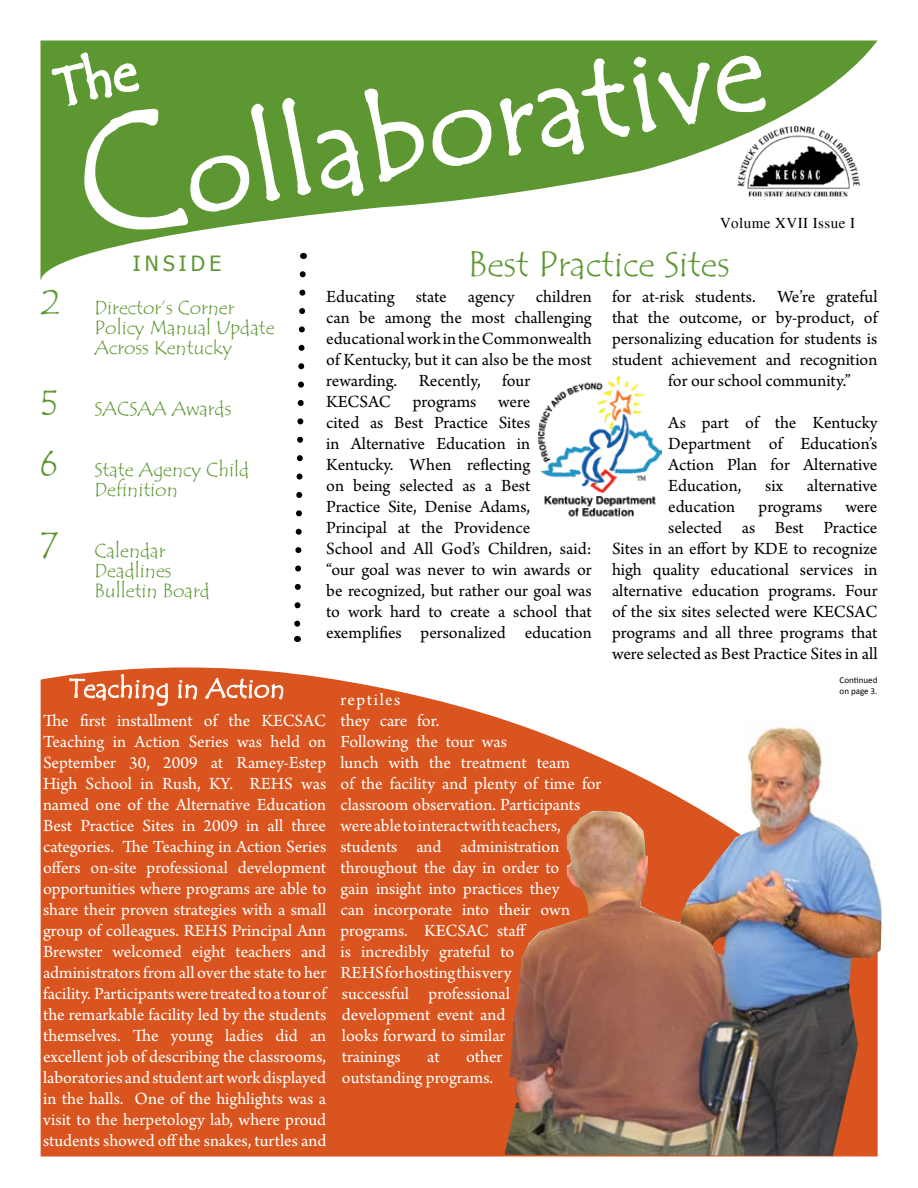
<style>
.page{position:relative;width:918px;height:1188px;background:#fff}
.page>*{position:absolute;margin:0;border:0;box-sizing:border-box;transform-origin:0 0}
.t1{font:112.5px "Tempus Sans ITC";color:#fff}
.t2{font:36px "Tempus Sans ITC";color:#5d9732}
.t3{font:27px "Tempus Sans ITC";color:#fff}
.t4{font:21px "Tahoma";letter-spacing:.2em;color:#5d9732}
.t5{font:19.5px/20.2px "Tempus Sans ITC";color:#5d9732}
.t6{font:18px/21px "Arno Pro";color:#fff}
.t7{font:18px/21px "Arno Pro";color:#000}
.t8{font:15px "Times";letter-spacing:.03em;color:#000}
.t9{font:9px/10.8px "Calibri";color:#000}
.s1{font-size:36px}
</style>
<div class="page">
<svg style="left:294px;top:289px;width:12px;height:353px"></svg>
<div style="left:41px;top:667px;width:464px;height:489px;background:#d9541e"></div>
<svg style="left:40px;top:40px;width:838px;height:241px"></svg>
<svg style="left:431px;top:47px;width:337px;height:138px"></svg>
<svg style="left:69px;top:674px;width:99px;height:32px"></svg>
<svg style="left:178px;top:679px;width:19px;height:21px"></svg>
<svg style="left:205px;top:678px;width:79px;height:22px"></svg>
<img style="left:538px;top:376px;width:124px;height:141px">
<img style="left:505px;top:720px;width:377px;height:436px">
<svg style="left:713px;top:936px;width:12px;height:20px"></svg>
<svg style="left:641px;top:875px;width:3px;height:16px"></svg>
<svg style="left:50px;top:40px;width:374px;height:205px"></svg>
<h1 class="t1" style="left:172px;top:109px;width:589px;rotate:-11deg">ollaborative</h1>
<p class="t4" style="left:133px;top:249px;width:90px">INSIDE</p>
<p class="t5" style="left:94px;top:298px;width:182px;text-indent:-54px"><span class="s1">2</span> Director’s Corner<br>Policy Manual Update<br>Across Kentucky</p>
<p class="t5" style="left:40px;top:399px;width:192px"><span class="s1">5</span> SACSAA Awards</p>
<p class="t5" style="left:94px;top:460px;width:156px;text-indent:-54px"><span class="s1">6</span> State Agency Child<br>Definition</p>
<p class="t5" style="left:94px;top:541px;width:117px;text-indent:-54px"><span class="s1">7</span> Calendar<br>Deadlines<br>Bulletin Board</p>
<p class="t8" style="left:720px;top:214px;width:137px">Volume XVII Issue I</p>
<h2 class="t2" style="left:468px;top:241px;width:263px">Best Practice Sites</h2>
<p class="t7" style="left:326px;top:287px;width:267px">Educating state agency children can be among the most challenging educational work in the Commonwealth of Kentucky, but it can also be the most rewarding. Recently, four<br>KECSAC programs were<br>cited as Best Practice Sites<br>in Alternative Education in<br>Kentucky. When reflecting<br>on being selected as a Best<br>Practice Site, Denise Adams,<br>Principal at the Providence<br>School and All God’s Children, said: “our goal was never to win awards or be recognized, but rather our goal was to work hard to create a school that exemplifies personalized education</p>
<p class="t7" style="left:612px;top:287px;width:267px">for at-risk students. We’re grateful</p>
<p class="t7" style="left:612px;top:308px;width:267px">that the outcome, or by-product, of</p>
<p class="t7" style="left:612px;top:329px;width:267px">personalizing education for students is</p>
<p class="t7" style="left:612px;top:350px;width:267px">student achievement and recognition</p>
<p class="t7" style="left:668px;top:371px;width:184px">for our school community.”</p>
<p class="t7" style="left:668px;top:413px;width:211px;text-align:justify">As part of the Kentucky Department of Education’s Action Plan for Alternative Education,</p>
<p class="t7" style="left:765px;top:476px;width:20px">six</p>
<p class="t7" style="left:807px;top:476px;width:72px">alternative</p>
<p class="t7" style="left:668px;top:497px;width:69px">education</p>
<p class="t7" style="left:759px;top:497px;width:65px">programs</p>
<p class="t7" style="left:612px;top:497px;width:267px;text-align:right">were<br>selected as Best Practice<br>Sites in an effort by KDE to recognize high quality educational services in alternative education programs. Four of the six sites selected were KECSAC programs and all three programs that were selected as Best Practice Sites in all</p>
<h3 class="t3" style="left:69px;top:671px;width:218px">Teaching in Action</h3>
<p class="t6" style="left:43px;top:711px;width:285px;text-align:justify">The first installment of the KECSAC Teaching in Action Series was held on September 30, 2009 at Ramey-Estep High School in Rush, KY. REHS was named one of the Alternative Education Best Practice Sites in 2009 in all three categories. The Teaching in Action Series offers on-site professional development opportunities where programs are able to share their proven strategies with a small group of colleagues. REHS Principal Ann Brewster welcomed eight teachers and administrators from all over the state to her facility. Participants were treated to a tour of the remarkable facility led by the students themselves. The young ladies did an excellent job of describing the classrooms, laboratories and student art work displayed in the halls. One of the highlights was a visit to the herpetology lab, where proud students showed off the snakes, turtles and</p>
<p class="t6" style="left:340px;top:690px;width:262px">reptiles<br>they care for.<br>Following the tour was<br>lunch with the treatment team<br>of the facility and plenty of time for classroom observation. Participants were able to interact with teachers, students and administration throughout the day in order to<br>gain insight into practices they<br>can incorporate into their own programs. KECSAC staff<br>is incredibly grateful to<br>REHS for hosting this very<br>successful professional<br>development event and<br>looks forward to similar<br>trainings</p>
<p class="t6" style="left:342px;top:1047px;width:162px;text-indent:124px">other outstanding programs.</p>
<p class="t6" style="left:427px;top:1047px;width:14px">at</p>
<p class="t9" style="left:840px;top:674px;width:39px">Continued on page 3.</p>
</div>
